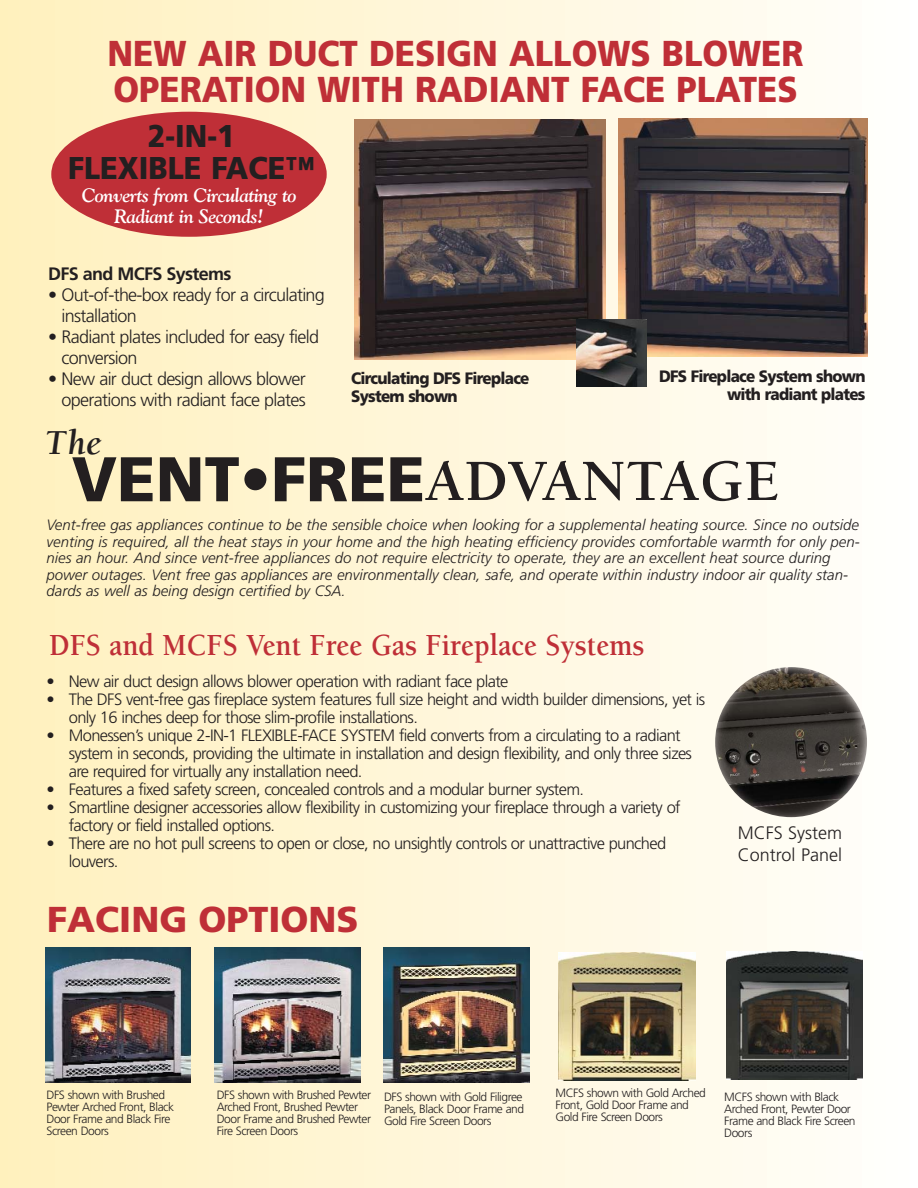
<style>
.page{position:relative;width:918px;height:1188px;background:#fff}
.page>*{position:absolute;margin:0;border:0;box-sizing:border-box;transform-origin:0 0}
.t1{font:900 63px "Frutiger";color:#231f20}
.t2{font:900 36px/36px "Frutiger";color:#bf2f37;scale:.92 1}
.t3{font:900 36px "Frutiger";color:#bf2f37}
.t4{font:italic 700 36px "Berkeley";color:#231f20}
.t5{font:700 31.5px "Berkeley";color:#bf2f37;scale:.9 1}
.t6{font:900 31.5px/31.5px "Frutiger";color:#231f20;text-align:center;scale:.92 1}
.t7{font:italic 700 19.5px/21px "Goudy Old Style BT";letter-spacing:-.025em;color:#fff;text-align:center}
.t8{font:300 18px/21px "Frutiger";letter-spacing:-.04em;color:#231f20}
.t9{font:300 18px/21.6px "Frutiger";color:#231f20}
.t10{font:700 18px "Frutiger";letter-spacing:-.04em;color:#231f20}
.t11{font:300 16.5px/18px "Frutiger";letter-spacing:-.04em;color:#231f20}
.t12{font:900 16.5px/18px "Frutiger";letter-spacing:-.05em;color:#231f20;scale:.92 1}
.t13{font:italic 300 15px/16.5px "Frutiger";color:#231f20}
.t14{font:300 12px/12px "Frutiger";letter-spacing:-.04em;color:#231f20}
.s1{font-family:"Berkeley";font-weight:700;font-size:60px}
</style>
<div class="page">
<div style="left:871px;top:0;width:15px;height:1188px;background:#fffffb"></div>
<div style="left:859px;top:0;width:15px;height:1188px;background:#fffffa"></div>
<div style="left:847px;top:0;width:16px;height:1188px;background:#fffdf8"></div>
<div style="left:835px;top:0;width:16px;height:1188px;background:#fffdf7"></div>
<div style="left:823px;top:0;width:16px;height:1188px;background:#fffdf6"></div>
<div style="left:811px;top:0;width:16px;height:1188px;background:#fffdf5"></div>
<div style="left:800px;top:0;width:15px;height:1188px;background:#fffdf4"></div>
<div style="left:788px;top:0;width:15px;height:1188px;background:#fffdf4"></div>
<div style="left:776px;top:0;width:15px;height:1188px;background:#fffdf3"></div>
<div style="left:764px;top:0;width:15px;height:1188px;background:#fffdf2"></div>
<div style="left:752px;top:0;width:16px;height:1188px;background:#fffbf0"></div>
<div style="left:740px;top:0;width:16px;height:1188px;background:#fffbf0"></div>
<div style="left:728px;top:0;width:16px;height:1188px;background:#fffbef"></div>
<div style="left:716px;top:0;width:16px;height:1188px;background:#fffbee"></div>
<div style="left:705px;top:0;width:15px;height:1188px;background:#fffbed"></div>
<div style="left:693px;top:0;width:15px;height:1188px;background:#fffbed"></div>
<div style="left:681px;top:0;width:15px;height:1188px;background:#fffbec"></div>
<div style="left:669px;top:0;width:16px;height:1188px;background:#fffbeb"></div>
<div style="left:657px;top:0;width:16px;height:1188px;background:#fffbea"></div>
<div style="left:645px;top:0;width:16px;height:1188px;background:#fff9e9"></div>
<div style="left:633px;top:0;width:16px;height:1188px;background:#fff9e8"></div>
<div style="left:622px;top:0;width:15px;height:1188px;background:#fff9e7"></div>
<div style="left:610px;top:0;width:15px;height:1188px;background:#fff9e7"></div>
<div style="left:598px;top:0;width:15px;height:1188px;background:#fff9e6"></div>
<div style="left:586px;top:0;width:15px;height:1188px;background:#fff9e5"></div>
<div style="left:574px;top:0;width:16px;height:1188px;background:#fff9e4"></div>
<div style="left:562px;top:0;width:16px;height:1188px;background:#fff9e4"></div>
<div style="left:550px;top:0;width:16px;height:1188px;background:#fff8e2"></div>
<div style="left:538px;top:0;width:16px;height:1188px;background:#fff8e2"></div>
<div style="left:527px;top:0;width:15px;height:1188px;background:#fff8e1"></div>
<div style="left:515px;top:0;width:15px;height:1188px;background:#fff8e0"></div>
<div style="left:503px;top:0;width:15px;height:1188px;background:#fff8df"></div>
<div style="left:491px;top:0;width:15px;height:1188px;background:#fff7df"></div>
<div style="left:479px;top:0;width:16px;height:1188px;background:#fff7de"></div>
<div style="left:467px;top:0;width:16px;height:1188px;background:#fff7dd"></div>
<div style="left:455px;top:0;width:16px;height:1188px;background:#fff7dc"></div>
<div style="left:444px;top:0;width:15px;height:1188px;background:#fff6db"></div>
<div style="left:432px;top:0;width:15px;height:1188px;background:#fff6da"></div>
<div style="left:420px;top:0;width:15px;height:1188px;background:#fff6da"></div>
<div style="left:408px;top:0;width:15px;height:1188px;background:#fff6d9"></div>
<div style="left:396px;top:0;width:16px;height:1188px;background:#fff6d8"></div>
<div style="left:384px;top:0;width:16px;height:1188px;background:#fff6d8"></div>
<div style="left:372px;top:0;width:16px;height:1188px;background:#fff6d7"></div>
<div style="left:360px;top:0;width:16px;height:1188px;background:#fff6d6"></div>
<div style="left:349px;top:0;width:15px;height:1188px;background:#fff5d5"></div>
<div style="left:337px;top:0;width:15px;height:1188px;background:#fff5d4"></div>
<div style="left:325px;top:0;width:15px;height:1188px;background:#fff5d3"></div>
<div style="left:313px;top:0;width:15px;height:1188px;background:#fff5d3"></div>
<div style="left:301px;top:0;width:16px;height:1188px;background:#fff5d2"></div>
<div style="left:289px;top:0;width:16px;height:1188px;background:#fff5d1"></div>
<div style="left:277px;top:0;width:16px;height:1188px;background:#fff5d0"></div>
<div style="left:265px;top:0;width:16px;height:1188px;background:#fff5d0"></div>
<div style="left:254px;top:0;width:15px;height:1188px;background:#fff4cf"></div>
<div style="left:242px;top:0;width:15px;height:1188px;background:#fff4ce"></div>
<div style="left:230px;top:0;width:15px;height:1188px;background:#fff4cd"></div>
<div style="left:218px;top:0;width:16px;height:1188px;background:#fff3cc"></div>
<div style="left:206px;top:0;width:16px;height:1188px;background:#fff3cc"></div>
<div style="left:194px;top:0;width:16px;height:1188px;background:#fff3cb"></div>
<div style="left:182px;top:0;width:16px;height:1188px;background:#fff3ca"></div>
<div style="left:171px;top:0;width:15px;height:1188px;background:#fff3c9"></div>
<div style="left:159px;top:0;width:15px;height:1188px;background:#fff3c9"></div>
<div style="left:147px;top:0;width:15px;height:1188px;background:#fff2c8"></div>
<div style="left:135px;top:0;width:15px;height:1188px;background:#fff2c7"></div>
<div style="left:123px;top:0;width:16px;height:1188px;background:#fff2c6"></div>
<div style="left:111px;top:0;width:16px;height:1188px;background:#fff2c5"></div>
<div style="left:99px;top:0;width:16px;height:1188px;background:#fff2c5"></div>
<div style="left:87px;top:0;width:16px;height:1188px;background:#fff2c4"></div>
<div style="left:76px;top:0;width:15px;height:1188px;background:#fff2c3"></div>
<div style="left:64px;top:0;width:15px;height:1188px;background:#fff2c2"></div>
<div style="left:52px;top:0;width:15px;height:1188px;background:#fff2c2"></div>
<div style="left:40px;top:0;width:16px;height:1188px;background:#fff1c0"></div>
<div style="left:28px;top:0;width:16px;height:1188px;background:#fff1c0"></div>
<div style="left:16px;top:0;width:16px;height:1188px;background:#fff1bf"></div>
<div style="left:4px;top:0;width:16px;height:1188px;background:#fff1be"></div>
<div style="left:0;top:0;width:8px;height:1188px;background:#fff1bd"></div>
<img style="left:618px;top:118px;width:250px;height:239px">
<img style="left:354px;top:119px;width:252px;height:240px">
<div style="left:51px;top:112px;width:276px;height:125px;background:#bf2f37;border-radius:50%"></div>
<img style="left:577px;top:319px;width:70px;height:68px">
<img style="left:715px;top:667px;width:152px;height:150px;border-radius:50%">
<img style="left:45px;top:947px;width:146px;height:135px">
<img style="left:214px;top:947px;width:146px;height:135px">
<img style="left:384px;top:947px;width:146px;height:135px">
<img style="left:727px;top:952px;width:135px;height:127px">
<img style="left:558px;top:952px;width:138px;height:128px">
<h2 class="t2" style="left:108px;top:38px;width:758px">NEW AIR DUCT DESIGN ALLOWS BLOWER<br>OPERATION WITH RADIANT FACE PLATES</h2>
<h3 class="t6" style="left:68px;top:123px;width:269px">2-IN-1<br>FLEXIBLE FACE™</h3>
<p class="t7" style="left:82px;top:187px;width:216px">Converts from Circulating to<br>Radiant in Seconds!</p>
<p class="t10" style="left:48px;top:266px;width:185px">DFS and MCFS Systems</p>
<p class="t8" style="left:62px;top:286px;width:265px;text-indent:-14px">• Out-of-the-box ready for a circulating installation</p>
<p class="t8" style="left:62px;top:328px;width:259px;text-indent:-14px">• Radiant plates included for easy field conversion</p>
<p class="t8" style="left:48px;top:370px;width:259px;text-align:right">• New air duct design allows blower operations with radiant face plates</p>
<p class="t12" style="left:351px;top:370px;width:195px">Circulating DFS Fireplace<br>System shown</p>
<p class="t12" style="left:659px;top:368px;width:226px;text-align:right">DFS Fireplace System shown with radiant plates</p>
<h2 class="t4" style="left:45px;top:429px;width:58px">The</h2>
<h1 class="t1" style="left:72px;top:454px;width:710px">VENT•FREE<span class="s1">ADVANTAGE</span></h1>
<p class="t13" style="left:47px;top:518px;width:815px">Vent-free gas appliances continue to be the sensible choice when looking for a supplemental heating source. Since no outside venting is required, all the heat stays in your home and the high heating efficiency provides comfortable warmth for only pen&shy;nies an hour. And since vent-free appliances do not require electricity to operate, they are an excellent heat source during power outages. Vent free gas appliances are environmentally clean, safe, and operate within industry indoor air quality stan&shy;dards as well as being design certified by CSA.</p>
<h3 class="t5" style="left:49px;top:633px;width:663px">DFS and MCFS Vent Free Gas Fireplace Systems</h3>
<p class="t11" style="left:47px;top:673px;width:464px">• New air duct design allows blower operation with radiant face plate</p>
<p class="t11" style="left:69px;top:691px;width:638px;text-indent:-22px">• The DFS vent-free gas fireplace system features full size height and width builder dimensions, yet is only 16 inches deep for those slim-profile installations.</p>
<p class="t11" style="left:69px;top:727px;width:625px;text-indent:-22px">• Monessen’s unique 2-IN-1 FLEXIBLE-FACE SYSTEM field converts from a circulating to a radiant system in seconds, providing the ultimate in installation and design flexibility, and only three sizes are required for virtually any installation need.</p>
<p class="t11" style="left:47px;top:781px;width:539px">• Features a fixed safety screen, concealed controls and a modular burner system.</p>
<p class="t11" style="left:69px;top:799px;width:613px;text-indent:-22px">• Smartline designer accessories allow flexibility in customizing your fireplace through a variety of factory or field installed options.</p>
<p class="t11" style="left:69px;top:835px;width:599px;text-indent:-22px">• There are no hot pull screens to open or close, no unsightly controls or unattractive punched louvers.</p>
<p class="t9" style="left:738px;top:823px;width:106px">MCFS System<br>Control Panel</p>
<h2 class="t3" style="left:47px;top:905px;width:313px">FACING OPTIONS</h2>
<p class="t14" style="left:47px;top:1090px;width:129px">DFS shown with Brushed<br>Pewter Arched Front, Black<br>Door Frame and Black Fire<br>Screen Doors</p>
<p class="t14" style="left:217px;top:1090px;width:156px">DFS shown with Brushed Pewter<br>Arched Front, Brushed Pewter<br>Door Frame and Brushed Pewter<br>Fire Screen Doors</p>
<p class="t14" style="left:384px;top:1091px;width:142px">DFS shown with Gold Filigree<br>Panels, Black Door Frame and<br>Gold Fire Screen Doors</p>
<p class="t14" style="left:556px;top:1088px;width:152px">MCFS shown with Gold Arched<br>Front, Gold Door Frame and<br>Gold Fire Screen Doors</p>
<p class="t14" style="left:724px;top:1092px;width:133px">MCFS shown with Black<br>Arched Front, Pewter Door<br>Frame and Black Fire Screen<br>Doors</p>
</div>
